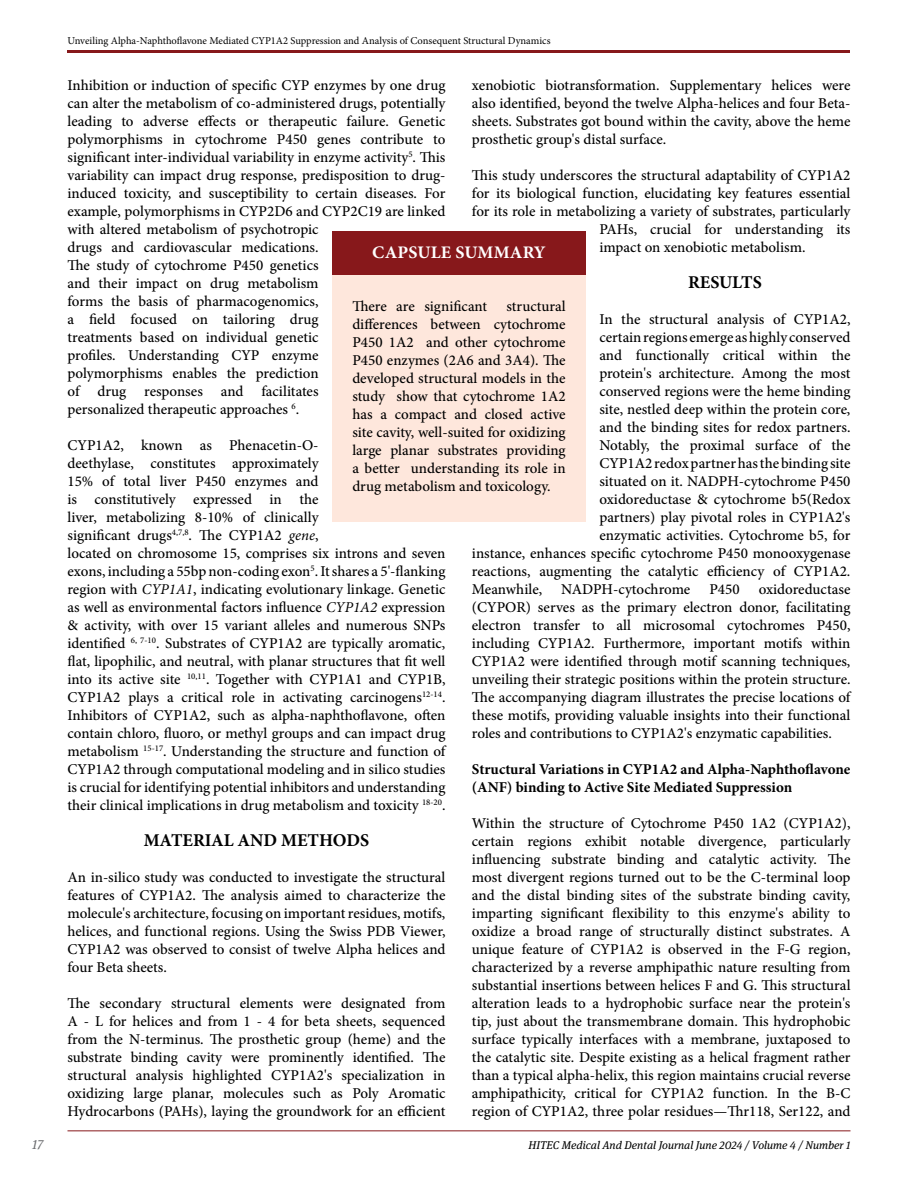
<style>
.page{position:relative;width:918px;height:1188px;background:#fff}
.page>*{position:absolute;margin:0;border:0;box-sizing:border-box;transform-origin:0 0}
.t1{font:700 18px "Minion Pro";color:#000}
.t2{font:700 17.7px "Minion Pro";letter-spacing:.01em;color:#fff}
.t3{font:500 15px/18px "Minion Pro";color:#000;text-align:justify}
.t4{font:700 15px/18px "Minion Pro";letter-spacing:-.005em;color:#000}
.t5{font:italic 13.5px "Meta Serif Lf";color:#6d6e71}
.t6{font:italic 11.25px "Meta Serif Lf";color:#000}
.t7{font:10.5px "Minion Pro";letter-spacing:-.005em;color:#000}
.s1{font-weight:400;font-style:italic}
</style>
<div class="page">
<hr style="left:68px;top:1130px;width:782px;height:1px;background:#87181b">
<hr style="left:68px;top:50px;width:782px;height:2px;background:#87181b">
<div style="left:332px;top:231px;width:254px;height:44px;background:#87181b"></div>
<div style="left:332px;top:275px;width:254px;height:247px;background:#fee7dc"></div>
<p class="t7" style="left:68px;top:33px;width:485px">Unveiling Alpha-Naphthoflavone Mediated CYP1A2 Suppression and Analysis of Consequent Structural Dynamics</p>
<p class="t3" style="left:68px;top:76px;width:380px;text-align:left">Inhibition or induction of specific CYP enzymes by one drug can alter the metabolism of co-administered drugs, potentially leading to adverse effects or therapeutic failure. Genetic polymorphisms in cytochrome P450 genes contribute to significant inter-individual variability in enzyme activity<sup>5</sup>. This variability can impact drug response, predisposition to drug&shy;induced toxicity, and susceptibility to certain diseases. For example, polymorphisms in CYP2D6 and CYP2C19 are linked with altered metabolism of psychotropic<br>drugs and cardiovascular medications.<br>The study of cytochrome P450 genetics<br>and their impact on drug metabolism<br>forms the basis of pharmacogenomics,<br>a field focused on tailoring drug<br>treatments based on individual genetic<br>profiles. Understanding CYP enzyme<br>polymorphisms enables the prediction<br>of drug responses and facilitates<br>personalized therapeutic approaches <sup>6</sup>.</p>
<p class="t3" style="left:67px;top:436px;width:380px;text-align:left">CYP1A2, known as Phenacetin-O-<br>deethylase, constitutes approximately<br>15% of total liver P450 enzymes and<br>is constitutively expressed in the<br>liver, metabolizing 8-10% of clinically<br>significant drugs<sup>4,7,8</sup>. The CYP1A2 <span class="s1">gene</span>,<br>located on chromosome 15, comprises six introns and seven exons, including a 55bp non-coding exon<sup>5</sup>. It shares a 5'-flanking region with <span class="s1">CYP1A1</span>, indicating evolutionary linkage. Genetic as well as environmental factors influence <span class="s1">CYP1A2</span> expression &amp; activity, with over 15 variant alleles and numerous SNPs identified <sup>6,</sup> <sup>7-10</sup>. Substrates of CYP1A2 are typically aromatic, flat, lipophilic, and neutral, with planar structures that fit well into its active site <sup>10,11</sup>. Together with CYP1A1 and CYP1B, CYP1A2 plays a critical role in activating carcinogens<sup>12-14</sup>.<br>Inhibitors of CYP1A2, such as alpha-naphthoflavone, often contain chloro, fluoro, or methyl groups and can impact drug metabolism <sup>15-17</sup>. Understanding the structure and function of CYP1A2 through computational modeling and in silico studies is crucial for identifying potential inhibitors and understanding their clinical implications in drug metabolism and toxicity <sup>18-20</sup>.</p>
<p class="t1" style="left:144px;top:828px;width:227px">MATERIAL AND METHODS</p>
<p class="t3" style="left:68px;top:868px;width:380px">An in-silico study was conducted to investigate the structural features of CYP1A2. The analysis aimed to characterize the molecule's architecture, focusing on important residues, motifs, helices, and functional regions. Using the Swiss PDB Viewer, CYP1A2 was observed to consist of twelve Alpha helices and four Beta sheets.</p>
<p class="t3" style="left:68px;top:994px;width:380px">The secondary structural elements were designated from A - L for helices and from 1 - 4 for beta sheets, sequenced from the N-terminus. The prosthetic group (heme) and the substrate binding cavity were prominently identified. The structural analysis highlighted CYP1A2's specialization in oxidizing large planar, molecules such as Poly Aromatic Hydrocarbons (PAHs), laying the groundwork for an efficient</p>
<p class="t3" style="left:472px;top:76px;width:380px">xenobiotic biotransformation. Supplementary helices were also identified, beyond the twelve Alpha-helices and four Beta&shy;sheets. Substrates got bound within the cavity, above the heme prosthetic group's distal surface.</p>
<p class="t3" style="left:472px;top:166px;width:380px">This study underscores the structural adaptability of CYP1A2</p>
<p class="t3" style="left:472px;top:184px;width:380px">for its biological function, elucidating key features essential</p>
<p class="t3" style="left:472px;top:202px;width:380px">for its role in metabolizing a variety of substrates, particularly</p>
<p class="t3" style="left:599px;top:220px;width:253px">PAHs, crucial for understanding its</p>
<p class="t3" style="left:599px;top:238px;width:208px">impact on xenobiotic metabolism.</p>
<p class="t1" style="left:688px;top:270px;width:75px">RESULTS</p>
<p class="t3" style="left:599px;top:310px;width:253px">In the structural analysis of CYP1A2,</p>
<p class="t3" style="left:599px;top:328px;width:253px">certain regions emerge as highly conserved</p>
<p class="t3" style="left:599px;top:346px;width:253px">and functionally critical within the</p>
<p class="t3" style="left:599px;top:364px;width:253px">protein's architecture. Among the most</p>
<p class="t3" style="left:599px;top:382px;width:253px">conserved regions were the heme binding</p>
<p class="t3" style="left:599px;top:400px;width:253px">site, nestled deep within the protein core,</p>
<p class="t3" style="left:599px;top:418px;width:253px">and the binding sites for redox partners.</p>
<p class="t3" style="left:599px;top:436px;width:253px">Notably, the proximal surface of the</p>
<p class="t3" style="left:599px;top:454px;width:253px">CYP1A2 redox partner has the binding site</p>
<p class="t3" style="left:599px;top:472px;width:253px">situated on it. NADPH-cytochrome P450</p>
<p class="t3" style="left:599px;top:490px;width:253px">oxidoreductase &amp; cytochrome b5(Redox</p>
<p class="t3" style="left:599px;top:508px;width:253px">partners) play pivotal roles in CYP1A2's</p>
<p class="t3" style="left:599px;top:526px;width:253px">enzymatic activities. Cytochrome b5, for</p>
<p class="t3" style="left:472px;top:544px;width:380px">instance, enhances specific cytochrome P450 monooxygenase</p>
<p class="t3" style="left:472px;top:562px;width:380px">reactions, augmenting the catalytic efficiency of CYP1A2.</p>
<p class="t3" style="left:472px;top:580px;width:72px">Meanwhile,</p>
<p class="t3" style="left:561px;top:580px;width:131px">NADPH-cytochrome</p>
<p class="t3" style="left:709px;top:580px;width:32px">P450</p>
<p class="t2" style="left:372px;top:239px;width:175px">CAPSULE SUMMARY</p>
<p class="t3" style="left:352px;top:297px;width:136px">There are significant</p>
<p class="t3" style="left:352px;top:297px;width:215px;text-indent:154px">structural differences between cytochrome P450 1A2 and other cytochrome P450 enzymes (2A6 and 3A4). The developed structural models in the study show that cytochrome 1A2 has a compact and closed active site cavity, well-suited for oxidizing large planar substrates providing a better understanding its role in drug metabolism and toxicology.</p>
<p class="t3" style="left:472px;top:580px;width:380px;text-indent:287px">oxidoreductase (CYPOR) serves as the primary electron donor, facilitating electron transfer to all microsomal cytochromes P450, including CYP1A2. Furthermore, important motifs within CYP1A2 were identified through motif scanning techniques, unveiling their strategic positions within the protein structure.<br>The accompanying diagram illustrates the precise locations of these motifs, providing valuable insights into their functional roles and contributions to CYP1A2's enzymatic capabilities.</p>
<p class="t4" style="left:472px;top:760px;width:380px">Structural Variations in CYP1A2 and Alpha-Naphthoflavone (ANF) binding to Active Site Mediated Suppression</p>
<p class="t3" style="left:472px;top:814px;width:380px">Within the structure of Cytochrome P450 1A2 (CYP1A2), certain regions exhibit notable divergence, particularly influencing substrate binding and catalytic activity. The most divergent regions turned out to be the C-terminal loop and the distal binding sites of the substrate binding cavity, imparting significant flexibility to this enzyme's ability to oxidize a broad range of structurally distinct substrates. A unique feature of CYP1A2 is observed in the F-G region, characterized by a reverse amphipathic nature resulting from substantial insertions between helices F and G. This structural alteration leads to a hydrophobic surface near the protein's tip, just about the transmembrane domain. This hydrophobic surface typically interfaces with a membrane, juxtaposed to the catalytic site. Despite existing as a helical fragment rather than a typical alpha-helix, this region maintains crucial reverse amphipathicity, critical for CYP1A2 function. In the B-C region of CYP1A2, three polar residues—Thr118, Ser122, and</p>
<p class="t5" style="left:32px;top:1133px;width:13px">17</p>
<p class="t6" style="left:529px;top:1136px;width:323px">HITEC Medical And Dental Journal June 2024 / Volume 4 / Number 1</p>
</div>
